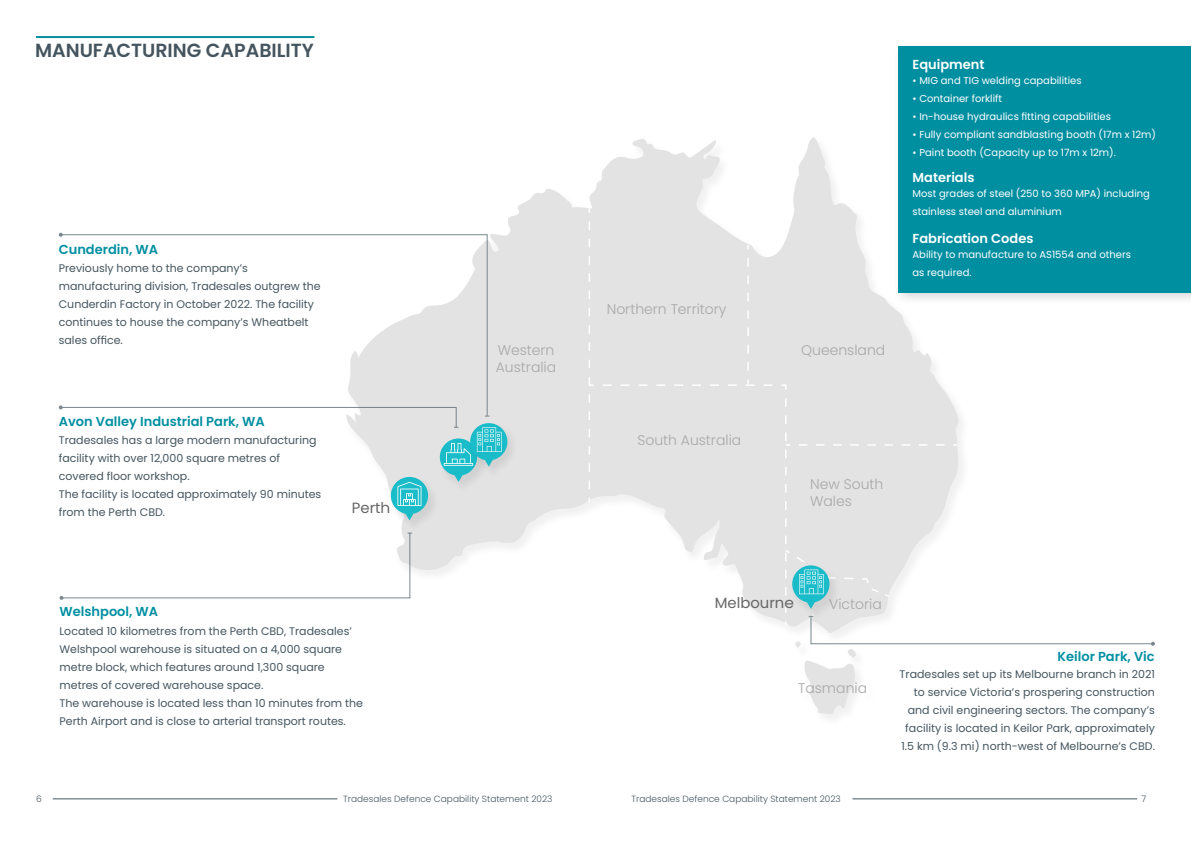
<style>
.page{position:relative;width:1191px;height:842px;background:#fff}
.page>*{position:absolute;margin:0;border:0;box-sizing:border-box;transform-origin:0 0}
.t1{font:600 19px "Poppins";color:#45555f}
.t2{font:14.8px "Poppins";color:#666}
.t3{font:300 14px/16.7px "Poppins";color:#a8a8a8}
.t4{font:600 13px "Poppins";color:#008fa1}
.t5{font:600 13px "Poppins";color:#fff}
.t6{font:11px/18px "Poppins";color:#45555f}
.t7{font:10px/18px "Poppins";color:#fff}
.t8{font:300 9px "Poppins";color:#45555f}
</style>
<div class="page">
<hr style="left:53px;top:799px;width:284px;height:1px;background:#45555f">
<hr style="left:852px;top:799px;width:285px;height:1px;background:#45555f">
<svg style="left:412px;top:137px;width:538px;height:488px;fill:#e3e3e3"></svg>
<svg style="left:588px;top:221px;width:6px;height:281px;background:#e6e6e6"></svg>
<div style="left:602px;top:258px;width:185px;height:133px;background:#e3e3e3"></div>
<img style="left:401px;top:520px;width:41px;height:16px">
<img style="left:507px;top:420px;width:14px;height:61px">
<svg style="left:60px;top:532px;width:352px;height:68px"></svg>
<svg style="left:784px;top:398px;width:371px;height:316px"></svg>
<svg style="left:63px;top:234px;width:425px;height:171px"></svg>
<svg style="left:59px;top:405px;width:448px;height:115px"></svg>
<svg style="left:59px;top:233px;width:4px;height:4px"></svg>
<div style="left:892px;top:40px;width:299px;height:266px;background:#231f20;opacity:.17"></div>
<div style="left:898px;top:46px;width:293px;height:247px;background:#008fa1"></div>
<hr style="left:36px;top:36px;width:278px;height:2px;background:#008fa1">
<p class="t1" style="left:35px;top:39px;width:280px">MANUFACTURING CAPABILITY</p>
<p class="t4" style="left:59px;top:242px;width:101px">Cunderdin, WA</p>
<p class="t6" style="left:59px;top:260px;width:263px">Previously home to the company’s manufacturing division, Tradesales outgrew the Cunderdin Factory in October 2022. The facility continues to house the company’s Wheatbelt sales office.</p>
<p class="t4" style="left:59px;top:414px;width:208px">Avon Valley Industrial Park, WA</p>
<p class="t6" style="left:59px;top:432px;width:264px">Tradesales has a large modern manufacturing facility with over 12,000 square metres of covered floor workshop.<br>The facility is located approximately 90 minutes from the Perth CBD.</p>
<p class="t2" style="left:352px;top:499px;width:40px">Perth</p>
<p class="t4" style="left:60px;top:604px;width:100px">Welshpool, WA</p>
<p class="t6" style="left:60px;top:622px;width:294px">Located 10 kilometres from the Perth CBD, Tradesales’ Welshpool warehouse is situated on a 4,000 square metre block, which features around 1,300 square metres of covered warehouse space.</p>
<p class="t6" style="left:60px;top:694px;width:305px">The warehouse is located less than 10 minutes from the<br>Perth Airport and is close to arterial transport routes.</p>
<p class="t3" style="left:496px;top:342px;width:62px">Western<br>Australia</p>
<p class="t3" style="left:607px;top:301px;width:121px">Northern Territory</p>
<p class="t3" style="left:637px;top:432px;width:105px">South Australia</p>
<p class="t3" style="left:801px;top:342px;width:86px">Queensland</p>
<p class="t5" style="left:912px;top:57px;width:74px">Equipment</p>
<p class="t7" style="left:912px;top:72px;width:171px">• MIG and TIG welding capabilities</p>
<p class="t7" style="left:912px;top:90px;width:91px">• Container forklift</p>
<p class="t7" style="left:912px;top:108px;width:200px">• In-house hydraulics fitting capabilities</p>
<p class="t7" style="left:912px;top:126px;width:245px">• Fully compliant sandblasting booth (17m x 12m)</p>
<p class="t7" style="left:912px;top:144px;width:205px">• Paint booth (Capacity up to 17m x 12m).</p>
<p class="t7" style="left:912px;top:185px;width:239px">Most grades of steel (250 to 360 MPA) including stainless steel and aluminium</p>
<p class="t7" style="left:912px;top:245px;width:220px">Ability to manufacture to AS1554 and others as required.</p>
<p class="t5" style="left:912px;top:170px;width:63px">Materials</p>
<p class="t5" style="left:912px;top:230px;width:122px">Fabrication Codes</p>
<p class="t3" style="left:810px;top:476px;width:75px">New South<br>Wales</p>
<p class="t2" style="left:715px;top:594px;width:80px">Melbourne</p>
<p class="t3" style="left:829px;top:596px;width:54px">Victoria</p>
<p class="t3" style="left:798px;top:680px;width:71px">Tasmania</p>
<p class="t4" style="left:1057px;top:649px;width:99px">Keilor Park, Vic</p>
<p class="t6" style="left:899px;top:665px;width:257px;text-align:right">Tradesales set up its Melbourne branch in 2021 to service Victoria’s prospering construction and civil engineering sectors. The company’s facility is located in Keilor Park, approximately 1.5 km (9.3 mi) north-west of Melbourne’s CBD.</p>
<p class="t8" style="left:36px;top:793px;width:7px">6</p>
<p class="t8" style="left:343px;top:793px;width:211px">Tradesales Defence Capability Statement 2023</p>
<p class="t8" style="left:631px;top:793px;width:211px">Tradesales Defence Capability Statement 2023</p>
<p class="t8" style="left:1141px;top:793px;width:6px">7</p>
</div>
